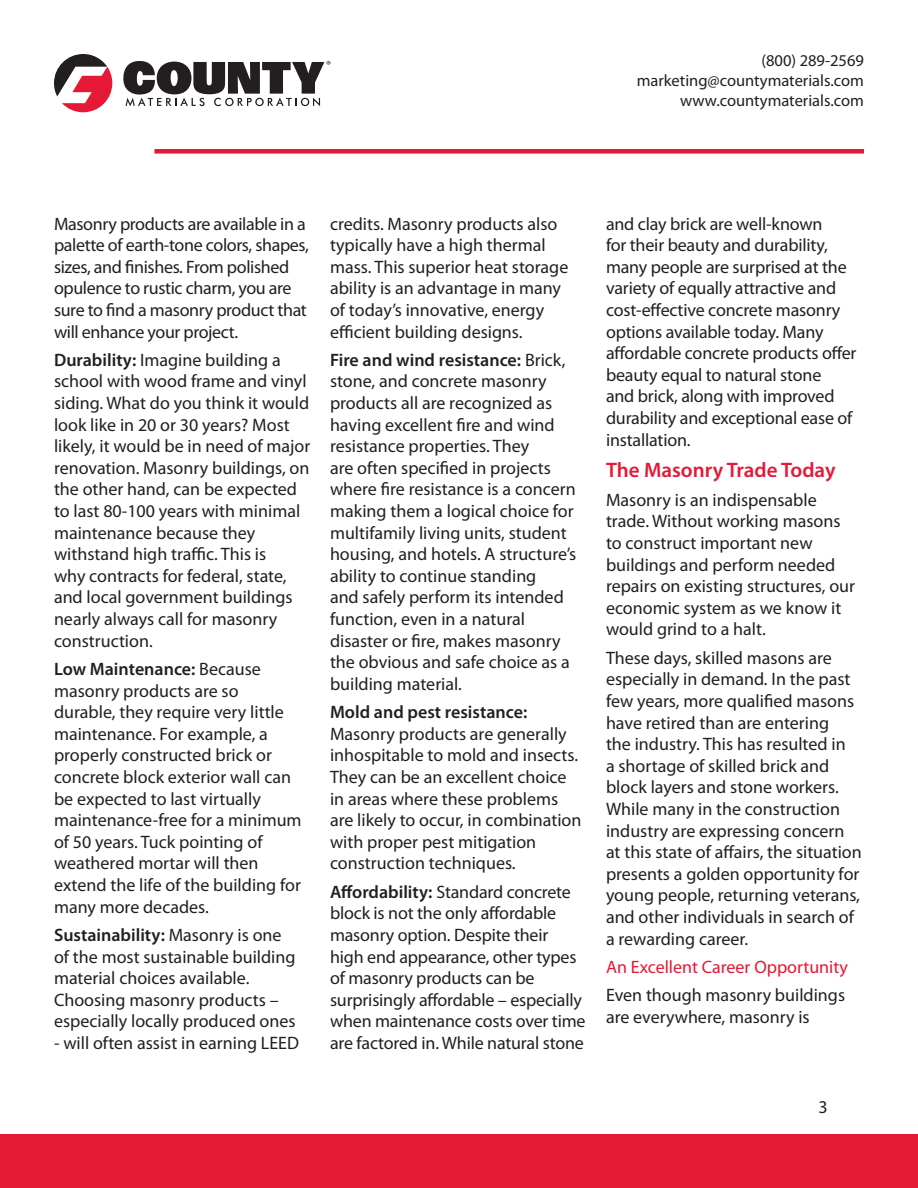
<style>
.page{position:relative;width:918px;height:1188px;background:#fff}
.page>*{position:absolute;margin:0;border:0;box-sizing:border-box;transform-origin:0 0}
.t1{font:600 21px "Myriad Pro";color:#e51836}
.t2{font:18px/21.6px "Myriad Pro";color:#231f20}
.t3{font:18px/21.6px "Myriad Pro";letter-spacing:-.02em;color:#231f20}
.t4{font:18px "Myriad Pro";color:#e51836}
.t5{font:16.5px/19.8px "Myriad Pro";color:#231f20;text-align:right}
.s1{font-weight:600}
</style>
<div class="page">
<svg style="left:54px;top:54px;width:58px;height:58px"></svg>
<svg style="left:123px;top:60px;width:207px;height:46px"></svg>
<div style="left:0;top:1134px;width:918px;height:54px;background:#e51836"></div>
<div style="left:154px;top:149px;width:710px;height:5px;background:#e51836"></div>
<p class="t5" style="left:637px;top:51px;width:229px">(800) 289-2569 marketing@countymaterials.com</p>
<p class="t5" style="left:680px;top:91px;width:185px">www.countymaterials.com</p>
<p class="t3" style="left:54px;top:213px;width:256px">Masonry products are available in a palette of earth-tone colors, shapes, sizes, and finishes. From polished opulence to rustic charm, you are sure to find a masonry product that will enhance your project.</p>
<p class="t2" style="left:54px;top:349px;width:258px"><span class="s1">Durability:</span> Imagine building a school with wood frame and vinyl siding. What do you think it would look like in 20 or 30 years? Most likely, it would be in need of major renovation. Masonry buildings, on the other hand, can be expected to last 80-100 years with minimal maintenance because they withstand high traffic. This is<br>why contracts for federal, state, and local government buildings nearly always call for masonry construction.</p>
<p class="t2" style="left:54px;top:659px;width:249px"><span class="s1">Low Maintenance:</span> Because masonry products are so durable, they require very little maintenance. For example, a properly constructed brick or concrete block exterior wall can be expected to last virtually maintenance-free for a minimum of 50 years. Tuck pointing of weathered mortar will then extend the life of the building for many more decades.</p>
<p class="t2" style="left:54px;top:924px;width:243px"><span class="s1">Sustainability:</span> Masonry is one of the most sustainable building material choices available.<br>Choosing masonry products – especially locally produced ones</p>
<p class="t2" style="left:54px;top:1032px;width:247px">- will often assist in earning LEED</p>
<p class="t2" style="left:330px;top:213px;width:240px">credits. Masonry products also typically have a high thermal mass. This superior heat storage ability is an advantage in many of today’s innovative, energy efficient building designs.</p>
<p class="t2" style="left:330px;top:349px;width:248px"><span class="s1">Fire and wind resistance:</span> Brick, stone, and concrete masonry products all are recognized as having excellent fire and wind resistance properties. They<br>are often specified in projects where fire resistance is a concern making them a logical choice for multifamily living units, student housing, and hotels. A structure’s ability to continue standing<br>and safely perform its intended function, even in a natural disaster or fire, makes masonry the obvious and safe choice as a building material.</p>
<p class="t2" style="left:330px;top:702px;width:253px"><span class="s1">Mold and pest resistance:<br></span>Masonry products are generally inhospitable to mold and insects.<br>They can be an excellent choice in areas where these problems are likely to occur, in combination with proper pest mitigation construction techniques.</p>
<p class="t2" style="left:330px;top:881px;width:257px"><span class="s1">Affordability:</span> Standard concrete block is not the only affordable masonry option. Despite their high end appearance, other types of masonry products can be surprisingly affordable – especially when maintenance costs over time are factored in. While natural stone</p>
<p class="t2" style="left:606px;top:213px;width:252px">and clay brick are well-known<br>for their beauty and durability, many people are surprised at the variety of equally attractive and cost-effective concrete masonry options available today. Many affordable concrete products offer beauty equal to natural stone<br>and brick, along with improved durability and exceptional ease of installation.</p>
<p class="t1" style="left:606px;top:459px;width:231px">The Masonry Trade Today</p>
<p class="t2" style="left:606px;top:489px;width:251px">Masonry is an indispensable trade. Without working masons to construct important new buildings and perform needed repairs on existing structures, our economic system as we know it would grind to a halt.</p>
<p class="t2" style="left:606px;top:647px;width:257px">These days, skilled masons are especially in demand. In the past few years, more qualified masons have retired than are entering<br>the industry. This has resulted in<br>a shortage of skilled brick and block layers and stone workers.<br>While many in the construction industry are expressing concern at this state of affairs, the situation presents a golden opportunity for young people, returning veterans, and other individuals in search of a rewarding career.</p>
<p class="t4" style="left:606px;top:957px;width:244px">An Excellent Career Opportunity</p>
<p class="t2" style="left:606px;top:985px;width:241px">Even though masonry buildings are everywhere, masonry is</p>
<p class="t2" style="left:819px;top:1096px;width:11px">3</p>
</div>
